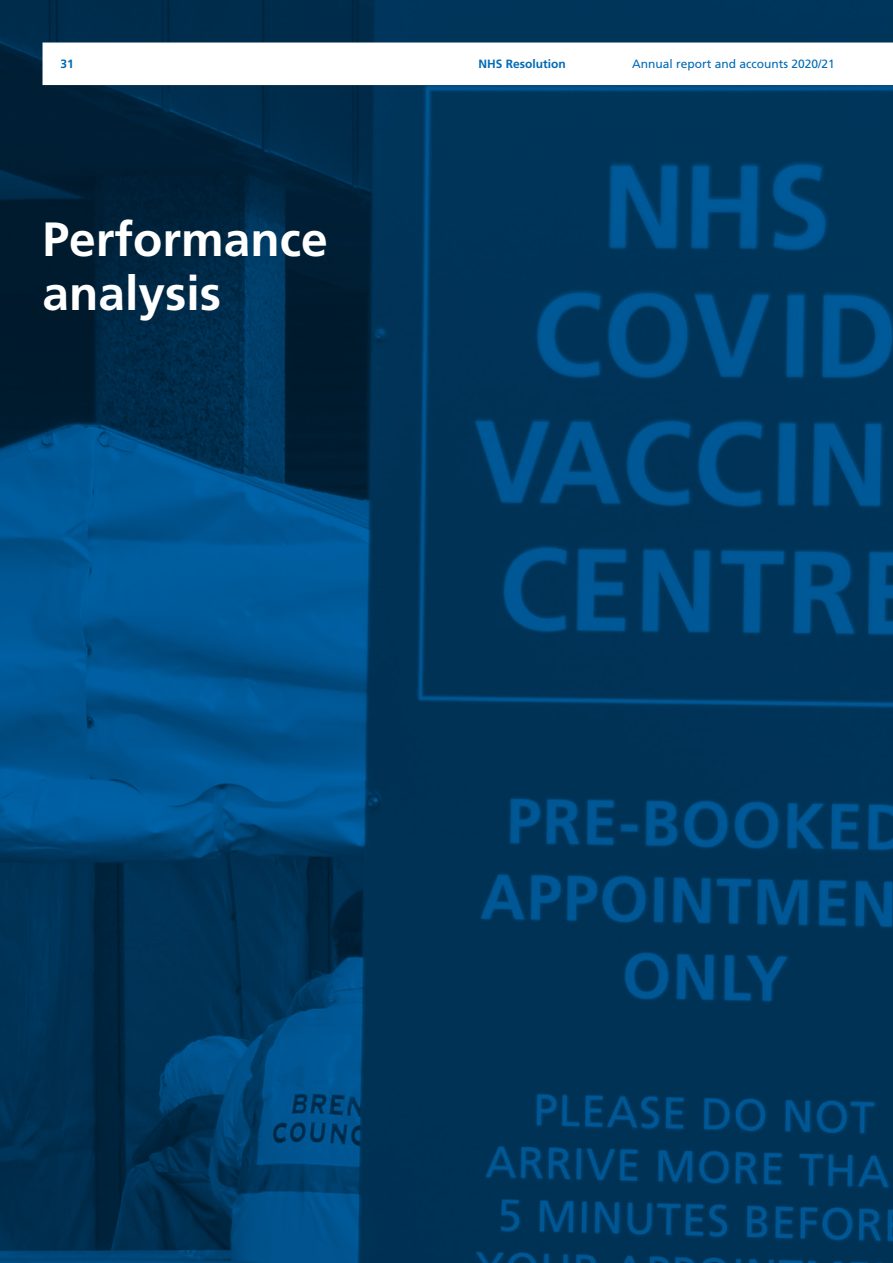
<style>
.page{position:relative;width:893px;height:1263px;background:#fff}
.page>*{position:absolute;margin:0;border:0;box-sizing:border-box;transform-origin:0 0}
.Head_1{font:700 48px/54px "Frutiger LT Std";color:#fff}
.t1{font:12px "Frutiger LT Std";color:#006ab4}
.t2{font:700 12px "Frutiger LT Std";color:#006ab4}
</style>
<div class="page">
<img style="left:0;top:0;width:893px;height:1263px">
<div style="left:43px;top:43px;width:850px;height:42px;background:#fff"></div>
<p class="t2" style="left:61px;top:57px;width:15px">31</p>
<p class="t2" style="left:478px;top:57px;width:89px">NHS Resolution</p>
<p class="t1" style="left:632px;top:57px;width:204px">Annual report and accounts 2020/21</p>
<p class="Head_1" style="left:43px;top:213px;width:287px">Performance analysis</p>
</div>
